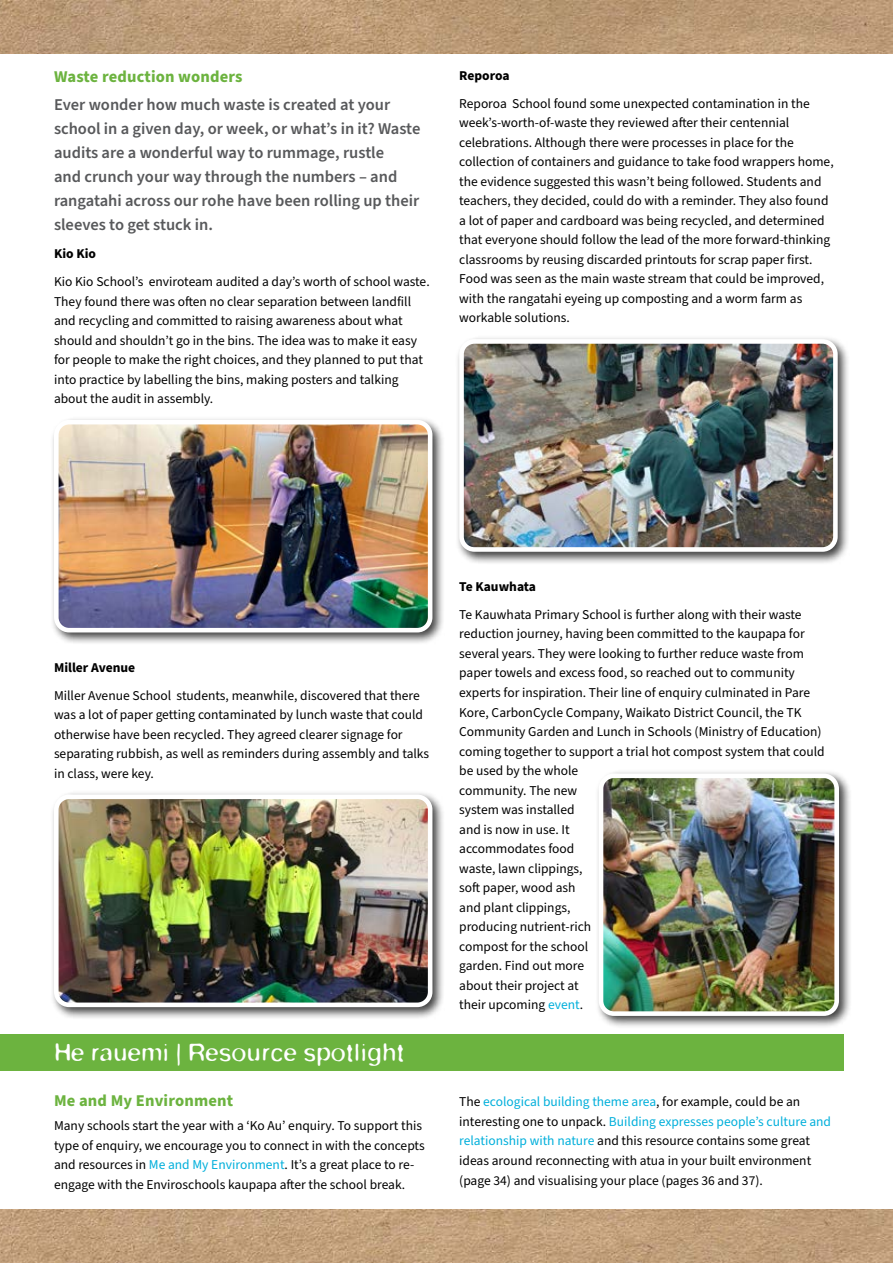
<style>
.page{position:relative;width:893px;height:1263px;background:#fff}
.page>*{position:absolute;margin:0;border:0;box-sizing:border-box;transform-origin:0 0}
.ES_White_Headings{font:24px "Expose";color:#fff}
.ES_Body_Copy{font:600 16.5px/24px "Source Sans Pro";color:#58595b}
.Light_green_head{font:700 16.5px "Source Sans Pro";letter-spacing:.01em;color:#6cb33f}
.ES_Body_Copy-2{font:13.5px/19.5px "Source Sans Pro";color:#000}
.Bold_head{font:700 13.5px "Source Sans Pro";color:#000}
.s1{color:#00afdb}
</style>
<div class="page">
<img style="left:0;top:0;width:893px;height:1263px">
<div style="left:0;top:54px;width:893px;height:1155px;background:#fff"></div>
<div style="left:50px;top:416px;width:395px;height:229px;background:#000;opacity:.75"></div>
<img style="left:56px;top:422px;width:374px;height:208px">
<div style="left:54px;top:420px;width:378px;height:212px;border:5px solid #fff;border-radius:13px"></div>
<div style="left:50px;top:790px;width:395px;height:230px;background:#000;opacity:.75"></div>
<img style="left:56px;top:797px;width:374px;height:208px">
<div style="left:54px;top:794px;width:378px;height:213px;border:5px solid #fff;border-radius:13px"></div>
<div style="left:455px;top:335px;width:395px;height:229px;background:#000;opacity:.75"></div>
<img style="left:462px;top:341px;width:373px;height:208px">
<div style="left:459px;top:339px;width:379px;height:213px;border:5px solid #fff;border-radius:13px"></div>
<div style="left:0;top:1035px;width:843px;height:36px;background:#6cb33f"></div>
<div style="left:594px;top:769px;width:258px;height:259px;background:#000;opacity:.75"></div>
<img style="left:601px;top:776px;width:236px;height:238px">
<div style="left:599px;top:773px;width:240px;height:243px;border:5px solid #fff;border-radius:13px"></div>
<p class="Light_green_head" style="left:54px;top:65px;width:190px">Waste reduction wonders</p>
<p class="ES_Body_Copy" style="left:54px;top:93px;width:368px">Ever wonder how much waste is created at your school in a given day, or week, or what’s in it? Waste audits are a wonderful way to rummage, rustle<br>and crunch your way through the numbers – and rangatahi across our rohe have been rolling up their sleeves to get stuck in.</p>
<p class="Bold_head" style="left:54px;top:244px;width:44px">Kio Kio</p>
<p class="ES_Body_Copy-2" style="left:54px;top:272px;width:377px">Kio Kio School’s enviroteam audited a day’s worth of school waste.<br>They found there was often no clear separation between landfill and recycling and committed to raising awareness about what should and shouldn’t go in the bins. The idea was to make it easy for people to make the right choices, and they planned to put that into practice by labelling the bins, making posters and talking about the audit in assembly.</p>
<p class="Bold_head" style="left:459px;top:66px;width:52px">Reporoa</p>
<p class="ES_Body_Copy-2" style="left:459px;top:94px;width:376px">Reporoa School found some unexpected contamination in the week’s-worth-of-waste they reviewed after their centennial celebrations. Although there were processes in place for the collection of containers and guidance to take food wrappers home, the evidence suggested this wasn’t being followed. Students and teachers, they decided, could do with a reminder. They also found a lot of paper and cardboard was being recycled, and determined that everyone should follow the lead of the more forward-thinking classrooms by reusing discarded printouts for scrap paper first.<br>Food was seen as the main waste stream that could be improved, with the rangatahi eyeing up composting and a worm farm as workable solutions.</p>
<p class="Bold_head" style="left:54px;top:658px;width:83px">Miller Avenue</p>
<p class="ES_Body_Copy-2" style="left:54px;top:686px;width:377px">Miller Avenue School students, meanwhile, discovered that there was a lot of paper getting contaminated by lunch waste that could otherwise have been recycled. They agreed clearer signage for separating rubbish, as well as reminders during assembly and talks in class, were key.</p>
<p class="ES_White_Headings" style="left:54px;top:1039px;width:352px">He rauemi | Resource spotlight</p>
<p class="Light_green_head" style="left:54px;top:1090px;width:181px">Me and My Environment</p>
<p class="ES_Body_Copy-2" style="left:54px;top:1116px;width:372px">Many schools start the year with a ‘Ko Au’ enquiry. To support this type of enquiry, we encourage you to connect in with the concepts and resources in <span class="s1">Me and My Environment</span>. It’s a great place to re&shy;engage with the Enviroschools kaupapa after the school break.</p>
<p class="Bold_head" style="left:459px;top:577px;width:78px">Te Kauwhata</p>
<p class="ES_Body_Copy-2" style="left:459px;top:605px;width:367px">Te Kauwhata Primary School is further along with their waste reduction journey, having been committed to the kaupapa for several years. They were looking to further reduce waste from paper towels and excess food, so reached out to community experts for inspiration. Their line of enquiry culminated in Pare Kore, CarbonCycle Company, Waikato District Council, the TK Community Garden and Lunch in Schools (Ministry of Education) coming together to support a trial hot compost system that could be used by the whole<br>community. The new<br>system was installed<br>and is now in use. It<br>accommodates food<br>waste, lawn clippings,<br>soft paper, wood ash<br>and plant clippings,<br>producing nutrient-rich<br>compost for the school<br>garden. Find out more<br>about their project at<br>their upcoming <span class="s1">event</span>.</p>
<p class="ES_Body_Copy-2" style="left:459px;top:1093px;width:373px">The <span class="s1">ecological building theme area</span>, for example, could be an interesting one to unpack. <span class="s1">Building expresses people’s culture and relationship with nature</span> and this resource contains some great ideas around reconnecting with atua in your built environment (page 34) and visualising your place (pages 36 and 37).</p>
</div>
